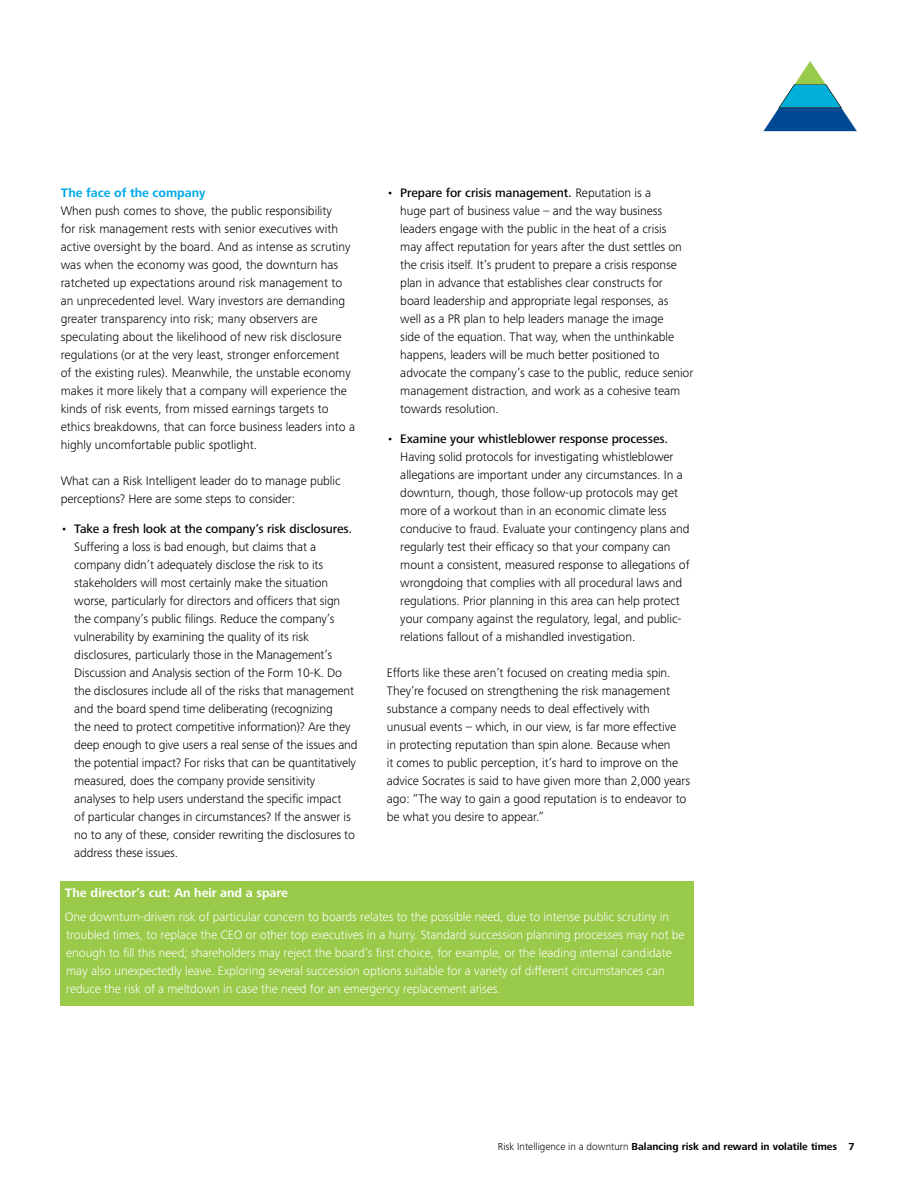
<style>
.page{position:relative;width:918px;height:1188px;background:#fff}
.page>*{position:absolute;margin:0;border:0;box-sizing:border-box;transform-origin:0 0}
.t1{font:300 12.75px/18px "Frutiger Next Pro";letter-spacing:-.005em;color:#000}
.t2{font:300 12.75px/18px "Frutiger Next Pro";letter-spacing:-.005em;color:#fff}
.t3{font:700 12.75px "Frutiger Next Pro";letter-spacing:-.005em;color:#fff}
.t4{font:700 12.75px "Frutiger Next Pro";letter-spacing:-.005em;color:#00aae7}
.t5{font:700 10.5px "Frutiger Next Pro";color:#000}
.s1{font-weight:500}
.s2{font-weight:300}
</style>
<div class="page">
<div style="left:61px;top:881px;width:633px;height:124px;background:#99ca49"></div>
<svg style="left:763px;top:61px;width:94px;height:70px"></svg>
<p class="t4" style="left:61px;top:185px;width:146px">The face of the company</p>
<p class="t1" style="left:61px;top:201px;width:296px">When push comes to shove, the public responsibility<br>for risk management rests with senior executives with active oversight by the board. And as intense as scrutiny was when the economy was good, the downturn has ratcheted up expectations around risk management to an unprecedented level. Wary investors are demanding greater transparency into risk; many observers are speculating about the likelihood of new risk disclosure regulations (or at the very least, stronger enforcement<br>of the existing rules). Meanwhile, the unstable economy makes it more likely that a company will experience the kinds of risk events, from missed earnings targets to ethics breakdowns, that can force business leaders into a highly uncomfortable public spotlight.</p>
<p class="t1" style="left:61px;top:472px;width:281px">What can a Risk Intelligent leader do to manage public perceptions? Here are some steps to consider:</p>
<p class="t1" style="left:74px;top:520px;width:285px;text-indent:-14px">• <span class="s1">Take a fresh look at the company’s risk disclosures.<br></span>Suffering a loss is bad enough, but claims that a company didn’t adequately disclose the risk to its stakeholders will most certainly make the situation worse, particularly for directors and officers that sign the company’s public filings. Reduce the company’s vulnerability by examining the quality of its risk disclosures, particularly those in the Management’s Discussion and Analysis section of the Form 10-K. Do the disclosures include all of the risks that management and the board spend time deliberating (recognizing<br>the need to protect competitive information)? Are they deep enough to give users a real sense of the issues and the potential impact? For risks that can be quantitatively measured, does the company provide sensitivity analyses to help users understand the specific impact<br>of particular changes in circumstances? If the answer is no to any of these, consider rewriting the disclosures to address these issues.</p>
<p class="t1" style="left:400px;top:184px;width:295px;text-indent:-14px">• <span class="s1">Prepare for crisis management.</span> Reputation is a<br>huge part of business value – and the way business leaders engage with the public in the heat of a crisis<br>may affect reputation for years after the dust settles on the crisis itself. It’s prudent to prepare a crisis response plan in advance that establishes clear constructs for board leadership and appropriate legal responses, as<br>well as a PR plan to help leaders manage the image<br>side of the equation. That way, when the unthinkable happens, leaders will be much better positioned to advocate the company’s case to the public, reduce senior management distraction, and work as a cohesive team towards resolution.</p>
<p class="t1" style="left:400px;top:430px;width:291px;text-indent:-14px">• <span class="s1">Examine your whistleblower response processes.<br></span>Having solid protocols for investigating whistleblower allegations are important under any circumstances. In a downturn, though, those follow-up protocols may get more of a workout than in an economic climate less conducive to fraud. Evaluate your contingency plans and regularly test their efficacy so that your company can mount a consistent, measured response to allegations of wrongdoing that complies with all procedural laws and regulations. Prior planning in this area can help protect your company against the regulatory, legal, and public&shy;relations fallout of a mishandled investigation.</p>
<p class="t1" style="left:387px;top:664px;width:305px">Efforts like these aren’t focused on creating media spin.<br>They’re focused on strengthening the risk management substance a company needs to deal effectively with unusual events – which, in our view, is far more effective<br>in protecting reputation than spin alone. Because when<br>it comes to public perception, it’s hard to improve on the advice Socrates is said to have given more than 2,000 years ago: “The way to gain a good reputation is to endeavor to be what you desire to appear.”</p>
<p class="t3" style="left:65px;top:886px;width:225px">The director’s cut: An heir and a spare</p>
<p class="t2" style="left:65px;top:908px;width:621px">One downturn-driven risk of particular concern to boards relates to the possible need, due to intense public scrutiny in troubled times, to replace the CEO or other top executives in a hurry. Standard succession planning processes may not be enough to fill this need; shareholders may reject the board’s first choice, for example, or the leading internal candidate may also unexpectedly leave. Exploring several succession options suitable for a variety of different circumstances can reduce the risk of a meltdown in case the need for an emergency replacement arises.</p>
<p class="t5" style="left:498px;top:1140px;width:358px"><span class="s2">Risk Intelligence in a downturn</span> Balancing risk and reward in volatile times 7</p>
</div>
